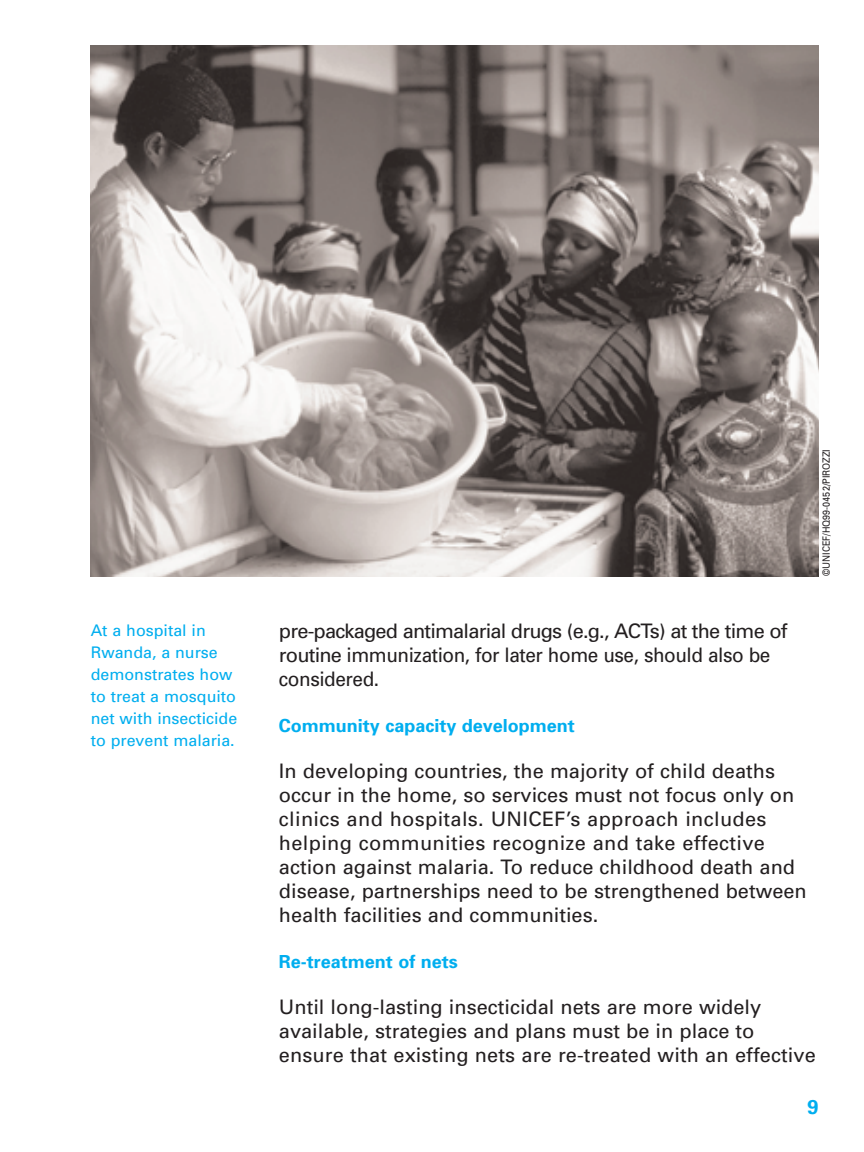
<style>
.page{position:relative;width:864px;height:1152px;background:#fff}
.page>*{position:absolute;margin:0;border:0;box-sizing:border-box;transform-origin:0 0}
.t1{font:20px/24px "Univers";color:#231f20}
.t2{font:20px/24px "Univers";letter-spacing:-.03em;color:#231f20}
.t3{font:700 20px "Univers";color:#00aeef}
.t4{font:700 18px "Univers";color:#00aeef}
.t5{font:16px/22px "Univers";color:#00aeef}
.t6{font:10px "Univers";color:#231f20;scale:.91 1}
</style>
<div class="page">
<img style="left:91px;top:45px;width:728px;height:531px">
<p class="t5" style="left:91px;top:620px;width:148px">At a hospital in<br>Rwanda, a nurse demonstrates how to treat a mosquito net with insecticide to prevent malaria.</p>
<p class="t6" style="left:823px;top:576px;width:141px;rotate:-90deg">©UNICEF/HQ99-0452/PIROZZI</p>
<p class="t2" style="left:279px;top:621px;width:510px">pre-packaged antimalarial drugs (e.g., ACTs) at the time of routine immunization, for later home use, should also be considered.</p>
<p class="t4" style="left:279px;top:719px;width:298px">Community capacity development</p>
<p class="t1" style="left:279px;top:761px;width:529px">In developing countries, the majority of child deaths occur in the home, so services must not focus only on clinics and hospitals. UNICEF’s approach includes helping communities recognize and take effective action against malaria. To reduce childhood death and disease, partnerships need to be strengthened between health facilities and communities.</p>
<p class="t4" style="left:279px;top:955px;width:181px">Re-treatment of nets</p>
<p class="t1" style="left:279px;top:997px;width:538px">Until long-lasting insecticidal nets are more widely available, strategies and plans must be in place to ensure that existing nets are re-treated with an effective</p>
<p class="t3" style="left:808px;top:1100px;width:13px">9</p>
</div>
